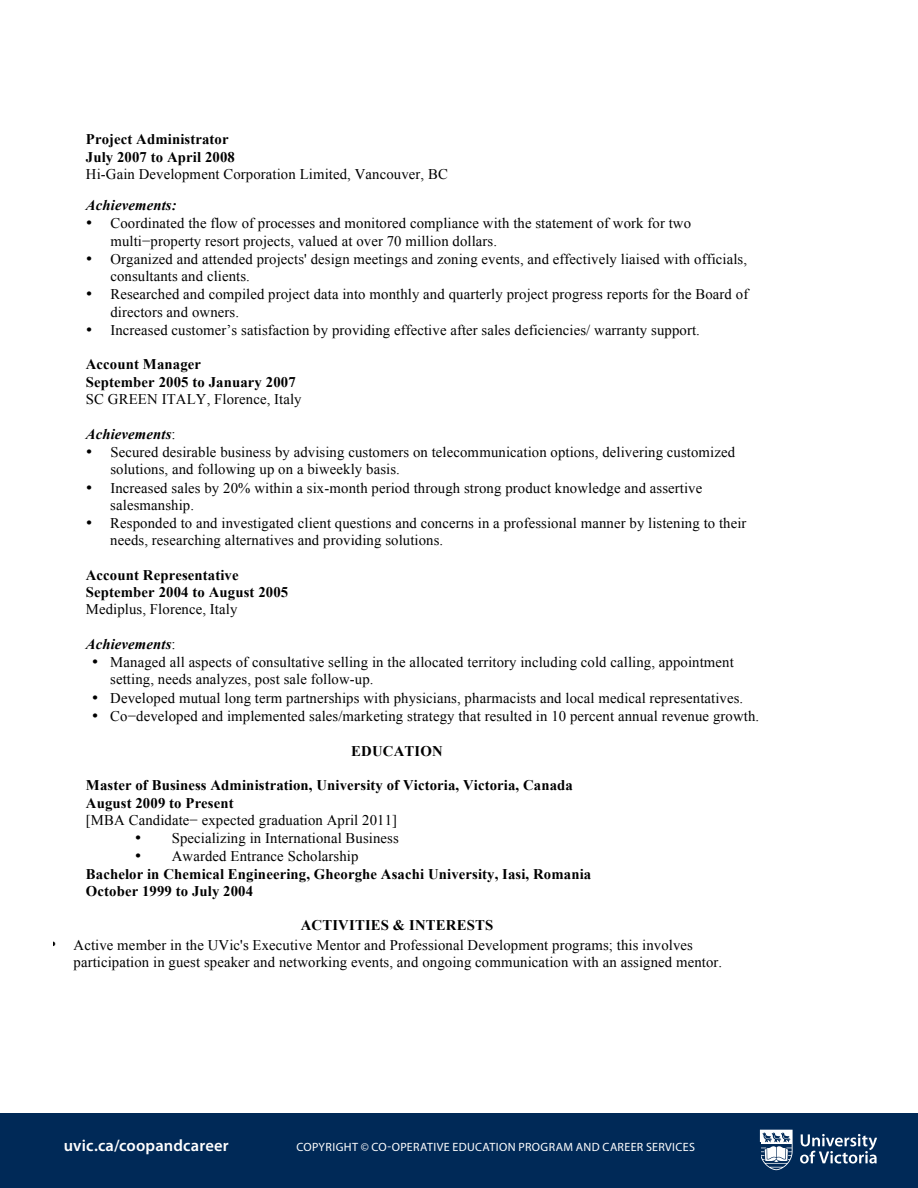
<style>
.page{position:relative;width:918px;height:1188px;background:#fff}
.page>*{position:absolute;margin:0;border:0;box-sizing:border-box;transform-origin:0 0}
.t1{font:600 16.5px "Myriad Pro";letter-spacing:.01em;color:#fff}
.t2{font:14.7px/17.4px "Times New Roman";letter-spacing:.01em;color:#000}
.t3{font:700 14.7px/17.4px "Times New Roman";letter-spacing:.01em;color:#000}
.t4{font:italic 700 14.7px "Times New Roman";letter-spacing:.01em;color:#000}
.t5{font:12px "Myriad Pro";letter-spacing:.03em;color:#fff}
.s1{font-weight:400;font-style:normal}
.s2{font-weight:400}
</style>
<div class="page">
<div style="left:0;top:1114px;width:918px;height:74px;background:#002957"></div>
<svg style="left:760px;top:1130px;width:33px;height:40px"></svg>
<svg style="left:800px;top:1134px;width:77px;height:30px"></svg>
<p class="t3" style="left:86px;top:130px;width:151px">Project Administrator<br>July 2007 to April 2008</p>
<p class="t2" style="left:86px;top:165px;width:364px">Hi-Gain Development Corporation Limited, Vancouver, BC</p>
<p class="t4" style="left:86px;top:195px;width:92px">Achievements:</p>
<p class="t2" style="left:110px;top:214px;width:582px;text-indent:-25px">• Coordinated the flow of processes and monitored compliance with the statement of work for two multi−property resort projects, valued at over 70 million dollars.</p>
<p class="t2" style="left:110px;top:250px;width:638px;text-indent:-25px">• Organized and attended projects' design meetings and zoning events, and effectively liaised with officials, consultants and clients.</p>
<p class="t2" style="left:110px;top:285px;width:639px;text-indent:-25px">• Researched and compiled project data into monthly and quarterly project progress reports for the Board of directors and owners.</p>
<p class="t2" style="left:86px;top:321px;width:616px">• Increased customer’s satisfaction by providing effective after sales deficiencies/ warranty support.</p>
<p class="t3" style="left:86px;top:355px;width:212px">Account Manager<br>September 2005 to January 2007</p>
<p class="t2" style="left:86px;top:390px;width:217px">SC GREEN ITALY, Florence, Italy</p>
<p class="t4" style="left:86px;top:423px;width:91px">Achievements<span class="s1">:</span></p>
<p class="t2" style="left:110px;top:443px;width:626px;text-indent:-25px">• Secured desirable business by advising customers on telecommunication options, delivering customized solutions, and following up on a biweekly basis.</p>
<p class="t2" style="left:110px;top:479px;width:594px;text-indent:-25px">• Increased sales by 20% within a six-month period through strong product knowledge and assertive salesmanship.</p>
<p class="t2" style="left:110px;top:514px;width:638px;text-indent:-25px">• Responded to and investigated client questions and concerns in a professional manner by listening to their needs, researching alternatives and providing solutions.</p>
<p class="t3" style="left:86px;top:566px;width:204px">Account Representative<br>September 2004 to August 2005</p>
<p class="t2" style="left:86px;top:601px;width:153px">Mediplus, Florence, Italy</p>
<p class="t4" style="left:86px;top:634px;width:91px">Achievements<span class="s1">:</span></p>
<p class="t2" style="left:110px;top:653px;width:625px;text-indent:-18px">• Managed all aspects of consultative selling in the allocated territory including cold calling, appointment setting, needs analyzes, post sale follow-up.</p>
<p class="t2" style="left:92px;top:689px;width:653px">• Developed mutual long term partnerships with physicians, pharmacists and local medical representatives.</p>
<p class="t2" style="left:92px;top:707px;width:669px">• Co−developed and implemented sales/marketing strategy that resulted in 10 percent annual revenue growth.</p>
<p class="t3" style="left:351px;top:742px;width:93px">EDUCATION</p>
<p class="t3" style="left:86px;top:776px;width:489px">Master of Business Administration, University of Victoria, Victoria, Canada<br>August 2009 to Present</p>
<p class="t2" style="left:86px;top:811px;width:313px">[MBA Candidate− expected graduation April 2011]</p>
<p class="t2" style="left:135px;top:829px;width:265px">• Specializing in International Business</p>
<p class="t3" style="left:86px;top:847px;width:507px;text-indent:49px">• <span class="s2">Awarded Entrance Scholarship<br></span>Bachelor in Chemical Engineering, Gheorghe Asachi University, Iasi, Romania<br>October 1999 to July 2004</p>
<p class="t3" style="left:301px;top:916px;width:194px">ACTIVITIES &amp; INTERESTS</p>
<p class="t2" style="left:74px;top:937px;width:650px;text-indent:-25px">• Active member in the UVic's Executive Mentor and Professional Development programs; this involves participation in guest speaker and networking events, and ongoing communication with an assigned mentor.</p>
<p class="t1" style="left:64px;top:1135px;width:166px">uvic.ca/coopandcareer</p>
<p class="t5" style="left:296px;top:1140px;width:400px">COPYRIGHT © CO-OPERATIVE EDUCATION PROGRAM AND CAREER SERVICES</p>
</div>
